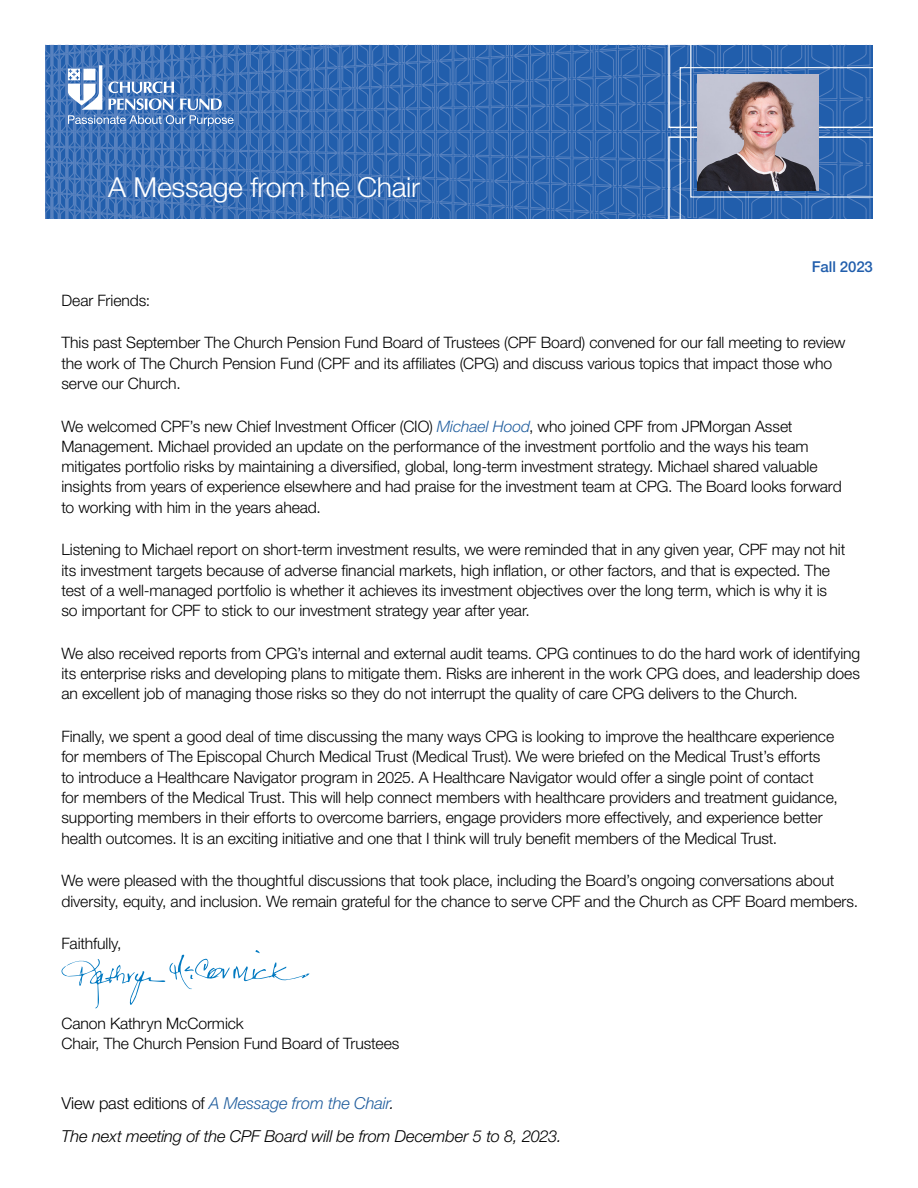
<style>
.page{position:relative;width:918px;height:1188px;background:#fff}
.page>*{position:absolute;margin:0;border:0;box-sizing:border-box;transform-origin:0 0}
.t1{font:300 27.6px "Helvetica Neue LT Std";letter-spacing:-.015em;color:#fff}
.t2{font:italic 300 16.5px/33px "Helvetica Neue LT Std";letter-spacing:-.01em;color:#000}
.t3{font:300 15.75px/20.2px "Helvetica Neue LT Std";letter-spacing:-.005em;color:#000}
.t4{font:500 15px "Helvetica Neue LT Std";letter-spacing:-.005em;color:#215eac}
.s1{font-style:italic;color:#215e9e}
.s2{font-style:normal}
.s3{color:#215e9e}
</style>
<div class="page">
<svg style="left:45px;top:45px;width:828px;height:174px;background:#386db4"></svg>
<img style="left:698px;top:74px;width:121px;height:117px">
<svg style="left:61px;top:950px;width:249px;height:58px"></svg>
<h1 class="t1" style="left:108px;top:170px;width:313px">A Message from the Chair</h1>
<p class="t4" style="left:812px;top:258px;width:63px">Fall 2023</p>
<p class="t3" style="left:62px;top:290px;width:90px">Dear Friends:</p>
<p class="t3" style="left:62px;top:332px;width:785px">This past September The Church Pension Fund Board of Trustees (CPF Board) convened for our fall meeting to review the work of The Church Pension Fund (CPF and its affiliates (CPG) and discuss various topics that impact those who serve our Church.</p>
<p class="t3" style="left:62px;top:416px;width:782px">We welcomed CPF’s new Chief Investment Officer (CIO) <span class="s1">Michael Hood</span>, who joined CPF from JPMorgan Asset Management. Michael provided an update on the performance of the investment portfolio and the ways his team mitigates portfolio risks by maintaining a diversified, global, long-term investment strategy. Michael shared valuable insights from years of experience elsewhere and had praise for the investment team at CPG. The Board looks forward to working with him in the years ahead.</p>
<p class="t3" style="left:62px;top:539px;width:785px">Listening to Michael report on short-term investment results, we were reminded that in any given year, CPF may not hit its investment targets because of adverse financial markets, high inflation, or other factors, and that is expected. The test of a well-managed portfolio is whether it achieves its investment objectives over the long term, which is why it is so important for CPF to stick to our investment strategy year after year.</p>
<p class="t3" style="left:62px;top:643px;width:800px;text-align:justify">We also received reports from CPG’s internal and external audit teams. CPG continues to do the hard work of identifying its enterprise risks and developing plans to mitigate them. Risks are inherent in the work CPG does, and leadership does an excellent job of managing those risks so they do not interrupt the quality of care CPG delivers to the Church.</p>
<p class="t3" style="left:62px;top:726px;width:778px">Finally, we spent a good deal of time discussing the many ways CPG is looking to improve the healthcare experience for members of The Episcopal Church Medical Trust (Medical Trust). We were briefed on the Medical Trust’s efforts<br>to introduce a Healthcare Navigator program in 2025. A Healthcare Navigator would offer a single point of contact<br>for members of the Medical Trust. This will help connect members with healthcare providers and treatment guidance, supporting members in their efforts to overcome barriers, engage providers more effectively, and experience better health outcomes. It is an exciting initiative and one that I think will truly benefit members of the Medical Trust.</p>
<p class="t3" style="left:62px;top:870px;width:798px">We were pleased with the thoughtful discussions that took place, including the Board’s ongoing conversations about diversity, equity, and inclusion. We remain grateful for the chance to serve CPF and the Church as CPF Board members.</p>
<p class="t3" style="left:62px;top:933px;width:62px">Faithfully,</p>
<p class="t3" style="left:62px;top:1013px;width:339px">Canon Kathryn McCormick<br>Chair, The Church Pension Fund Board of Trustees</p>
<p class="t2" style="left:62px;top:1086px;width:502px"><span class="s2">View past editions of</span> <span class="s3">A Message from the Chair</span>.<br>The next meeting of the CPF Board will be from December 5 to 8, 2023.</p>
</div>
